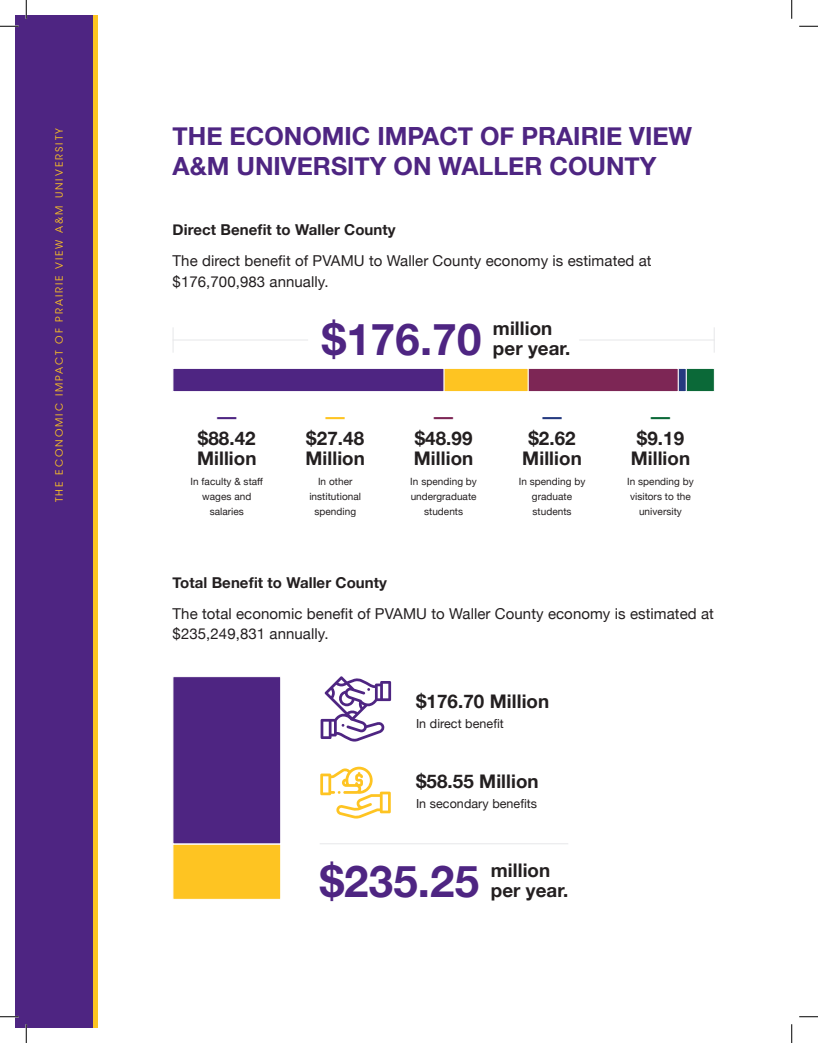
<style>
.page{position:relative;width:818px;height:1043px;background:#fff}
.page>*{position:absolute;margin:0;border:0;box-sizing:border-box;transform-origin:0 0}
.t1{font:700 43.75px "Helvetica Neue";letter-spacing:.005em;color:#4e2582}
.t2{font:700 25px/30px "Helvetica Neue";color:#4e2582}
.t3{font:700 18.75px/20px "Helvetica Neue";letter-spacing:.005em;color:#231f20}
.t4{font:700 18.75px "Helvetica Neue";color:#4e2582}
.t5{font:700 18.75px "Helvetica Neue";color:#fec422}
.t6{font:700 18.75px "Helvetica Neue";color:#7d2655}
.t7{font:700 18.75px "Helvetica Neue";color:#253a80}
.t8{font:700 18.75px "Helvetica Neue";color:#0b6938}
.t9{font:15px/20px "Helvetica Neue";letter-spacing:.005em;color:#231f20}
.t10{font:700 15px "Helvetica Neue";letter-spacing:.005em;color:#231f20}
.t11{font:12.5px "Helvetica Neue";letter-spacing:.005em;color:#231f20}
.t12{font:10px/15px "Helvetica Neue";letter-spacing:.005em;color:#231f20;text-align:center}
.t13{font:10px "ITC Avant Garde Std";letter-spacing:.2em;color:#fec422}
</style>
<div class="page">
<div style="left:29px;top:15px;width:69px;height:1013px;background:linear-gradient(to bottom,#fec422,#fec422)"></div>
<div style="left:15px;top:15px;width:77px;height:1013px;background:#4e2582"></div>
<div style="left:685px;top:368px;width:29px;height:24px;background:#0b6938;border:1px solid #fff"></div>
<div style="left:677px;top:368px;width:9px;height:24px;background:#253a80;border:1px solid #fff"></div>
<div style="left:527px;top:368px;width:151px;height:24px;background:#7d2655;border:1px solid #fff"></div>
<div style="left:443px;top:368px;width:85px;height:24px;background:#fec422;border:1px solid #fff"></div>
<div style="left:172px;top:368px;width:272px;height:24px;background:#4e2582;border:1px solid #fff"></div>
<div style="left:172px;top:843px;width:109px;height:56px;background:#fec422;border:1px solid #fff"></div>
<div style="left:172px;top:676px;width:109px;height:168px;background:#4e2582;border:1px solid #fff"></div>
<svg style="left:320px;top:676px;width:71px;height:65px"></svg>
<svg style="left:320px;top:766px;width:71px;height:52px"></svg>
<hr style="left:579px;top:339px;width:135px;height:1px;background:#e6e7e9">
<hr style="left:173px;top:339px;width:135px;height:1px;background:#e6e7e9">
<svg style="left:173px;top:328px;width:1px;height:24px"></svg>
<hr style="left:320px;top:843px;width:248px;height:1px;background:#e6e7e9">
<svg style="left:0;top:25px;width:19px;height:2px"></svg>
<svg style="left:799px;top:25px;width:19px;height:2px"></svg>
<svg style="left:0;top:1016px;width:19px;height:1px"></svg>
<svg style="left:799px;top:1016px;width:19px;height:1px"></svg>
<svg style="left:25px;top:0;width:2px;height:19px"></svg>
<svg style="left:25px;top:1024px;width:2px;height:18px"></svg>
<svg style="left:791px;top:0;width:1px;height:19px"></svg>
<svg style="left:791px;top:1024px;width:1px;height:18px"></svg>
<p class="t13" style="left:53px;top:502px;width:376px;rotate:-90deg">THE ECONOMIC IMPACT OF PRAIRIE VIEW A&amp;M UNIVERSITY</p>
<h2 class="t2" style="left:172px;top:122px;width:521px">THE ECONOMIC IMPACT OF PRAIRIE VIEW<br>A&amp;M UNIVERSITY ON WALLER COUNTY</h2>
<p class="t10" style="left:172px;top:218px;width:225px">Direct Benefit to Waller County</p>
<p class="t9" style="left:172px;top:252px;width:480px">The direct benefit of PVAMU to Waller County economy is estimated at $176,700,983 annually.</p>
<p class="t4" style="left:217px;top:403px;width:20px">━</p>
<p class="t3" style="left:197px;top:428px;width:61px">$88.42<br>Million</p>
<p class="t12" style="left:190px;top:474px;width:74px">In faculty &amp; staff wages and salaries</p>
<h1 class="t1" style="left:322px;top:305px;width:161px">$176.70</h1>
<p class="t3" style="left:493px;top:318px;width:79px">million per year.</p>
<p class="t5" style="left:326px;top:403px;width:20px">━</p>
<p class="t3" style="left:305px;top:428px;width:61px">$27.48<br>Million</p>
<p class="t12" style="left:309px;top:474px;width:53px">In other institutional spending</p>
<p class="t6" style="left:434px;top:403px;width:20px">━</p>
<p class="t3" style="left:414px;top:428px;width:61px">$48.99<br>Million</p>
<p class="t12" style="left:410px;top:474px;width:68px">In spending by undergraduate students</p>
<p class="t7" style="left:542px;top:403px;width:20px">━</p>
<p class="t3" style="left:522px;top:428px;width:61px;text-align:center">$2.62<br>Million</p>
<p class="t12" style="left:518px;top:474px;width:68px">In spending by graduate students</p>
<p class="t8" style="left:651px;top:403px;width:20px">━</p>
<p class="t3" style="left:630px;top:428px;width:61px;text-align:center">$9.19<br>Million</p>
<p class="t12" style="left:627px;top:474px;width:68px">In spending by visitors to the university</p>
<p class="t10" style="left:172px;top:571px;width:216px">Total Benefit to Waller County</p>
<p class="t9" style="left:172px;top:604px;width:543px">The total economic benefit of PVAMU to Waller County economy is estimated at $235,249,831 annually.</p>
<p class="t3" style="left:416px;top:692px;width:135px">$176.70 Million</p>
<p class="t11" style="left:416px;top:714px;width:89px">In direct benefit</p>
<p class="t3" style="left:416px;top:772px;width:124px">$58.55 Million</p>
<p class="t11" style="left:416px;top:794px;width:123px">In secondary benefits</p>
<h1 class="t1" style="left:320px;top:847px;width:161px">$235.25</h1>
<p class="t3" style="left:490px;top:860px;width:79px">million per year.</p>
</div>
